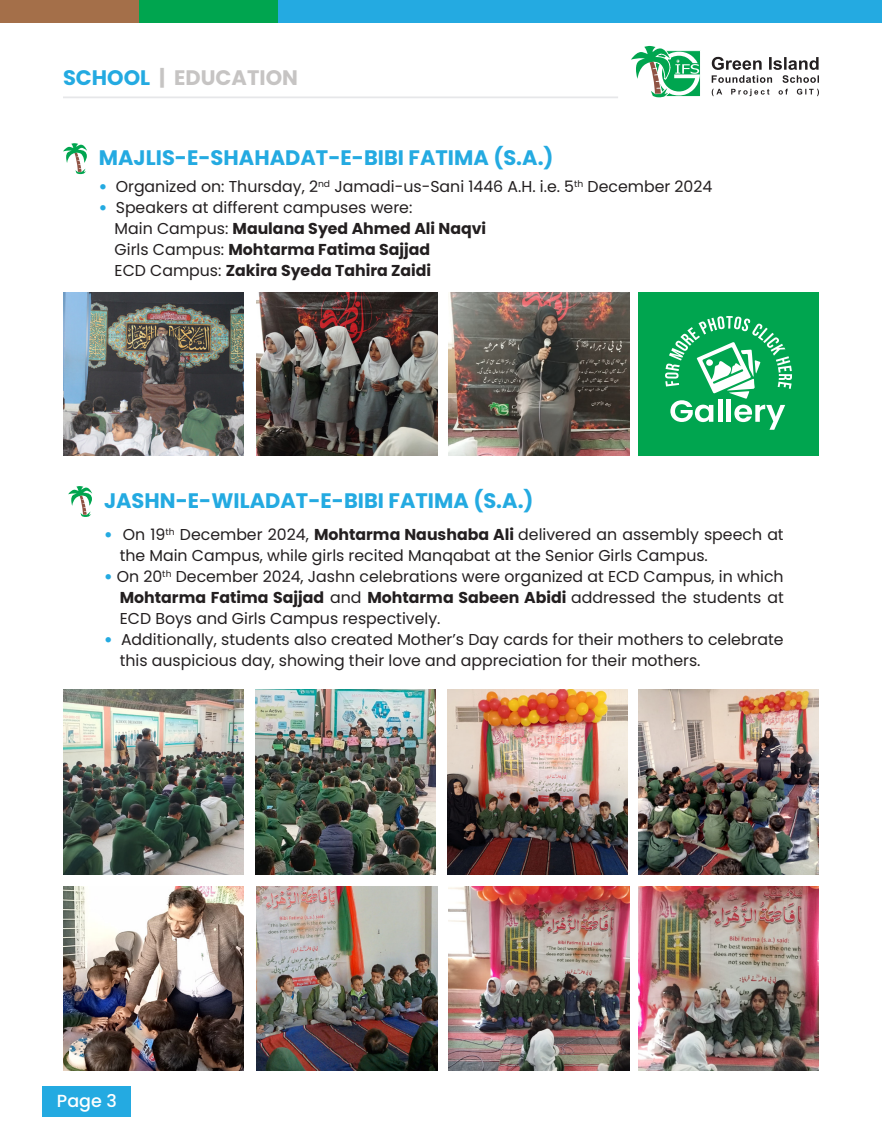
<style>
.page{position:relative;width:882px;height:1134px;background:#fff}
.page>*{position:absolute;margin:0;border:0;box-sizing:border-box;transform-origin:0 0}
.t1{font:700 21px "Poppins";color:#24aae1}
.t2{font:700 21px "Poppins";color:#c6c4c3}
.t3{font:500 17.5px "Poppins";color:#fff}
.t4{font:15.75px/21px "Poppins";color:#231f20}
.t5{font:700 15.75px "Poppins";color:#231f20}
.s1{color:#24aae1}
.s2{font-weight:900;color:#24aae1}
.s3{font-weight:400}
.s4{font-weight:700}
</style>
<div class="page">
<div style="left:43px;top:1086px;width:88px;height:30px;background:#24aae1"></div>
<svg style="left:712px;top:57px;width:107px;height:26px"></svg>
<svg style="left:712px;top:89px;width:76px;height:7px"></svg>
<svg style="left:797px;top:89px;width:22px;height:7px"></svg>
<div style="left:277px;top:0;width:605px;height:23px;background:#24aae1"></div>
<div style="left:139px;top:0;width:138px;height:23px;background:#00a54f"></div>
<div style="left:0;top:0;width:139px;height:23px;background:#a46f49"></div>
<hr style="left:63px;top:97px;width:555px;height:1px;background:#e6e7e9">
<svg style="left:631px;top:45px;width:69px;height:53px"></svg>
<svg style="left:63px;top:143px;width:24px;height:31px"></svg>
<img style="left:63px;top:293px;width:181px;height:163px">
<img style="left:63px;top:886px;width:181px;height:185px">
<img style="left:257px;top:293px;width:180px;height:163px">
<img style="left:257px;top:886px;width:180px;height:185px">
<img style="left:63px;top:689px;width:181px;height:185px">
<img style="left:449px;top:293px;width:180px;height:163px">
<img style="left:449px;top:886px;width:180px;height:185px">
<img style="left:638px;top:886px;width:181px;height:185px">
<img style="left:255px;top:689px;width:181px;height:185px">
<img style="left:447px;top:689px;width:181px;height:185px">
<img style="left:638px;top:689px;width:181px;height:185px">
<div style="left:638px;top:293px;width:181px;height:163px;background:#00a54f"></div>
<svg style="left:665px;top:316px;width:127px;height:114px"></svg>
<svg style="left:68px;top:486px;width:24px;height:31px"></svg>
<h1 class="t2" style="left:63px;top:66px;width:237px"><span class="s1">SCHOOL</span> | EDUCATION</h1>
<p class="t1" style="left:99px;top:146px;width:456px">MAJLIS-E-SHAHADAT-E-BIBI FATIMA (S.A.)</p>
<p class="t4" style="left:99px;top:176px;width:615px"><span class="s2">•</span> Organized on: Thursday, 2<sup>nd</sup> Jamadi-us-Sani 1446 A.H. i.e. 5<sup>th</sup> December 2024</p>
<p class="t4" style="left:99px;top:197px;width:315px"><span class="s2">•</span> Speakers at different campuses were:</p>
<p class="t5" style="left:115px;top:220px;width:373px"><span class="s3">Main Campus:</span> Maulana Syed Ahmed Ali Naqvi</p>
<p class="t5" style="left:115px;top:241px;width:317px"><span class="s3">Girls Campus:</span> Mohtarma Fatima Sajjad</p>
<p class="t5" style="left:115px;top:262px;width:318px"><span class="s3">ECD Campus:</span> Zakira Syeda Tahira Zaidi</p>
<p class="t1" style="left:104px;top:489px;width:431px">JASHN-E-WILADAT-E-BIBI FATIMA (S.A.)</p>
<p class="t4" style="left:120px;top:524px;width:665px;text-indent:-16px"><span class="s2">•</span> On 19<sup>th</sup> December 2024, <span class="s4">Mohtarma Naushaba Ali</span> delivered an assembly speech at the Main Campus, while girls recited Manqabat at the Senior Girls Campus.</p>
<p class="t4" style="left:120px;top:566px;width:665px;text-align:justify;text-indent:-16px"><span class="s2">•</span> On 20<sup>th</sup> December 2024, Jashn celebrations were organized at ECD Campus, in which <span class="s4">Mohtarma Fatima Sajjad</span> and <span class="s4">Mohtarma Sabeen Abidi</span> addressed the students at ECD Boys and Girls Campus respectively.</p>
<p class="t4" style="left:120px;top:629px;width:665px;text-indent:-16px"><span class="s2">•</span> Additionally, students also created Mother’s Day cards for their mothers to celebrate this auspicious day, showing their love and appreciation for their mothers.</p>
<p class="t3" style="left:57px;top:1091px;width:61px">Page 3</p>
</div>
